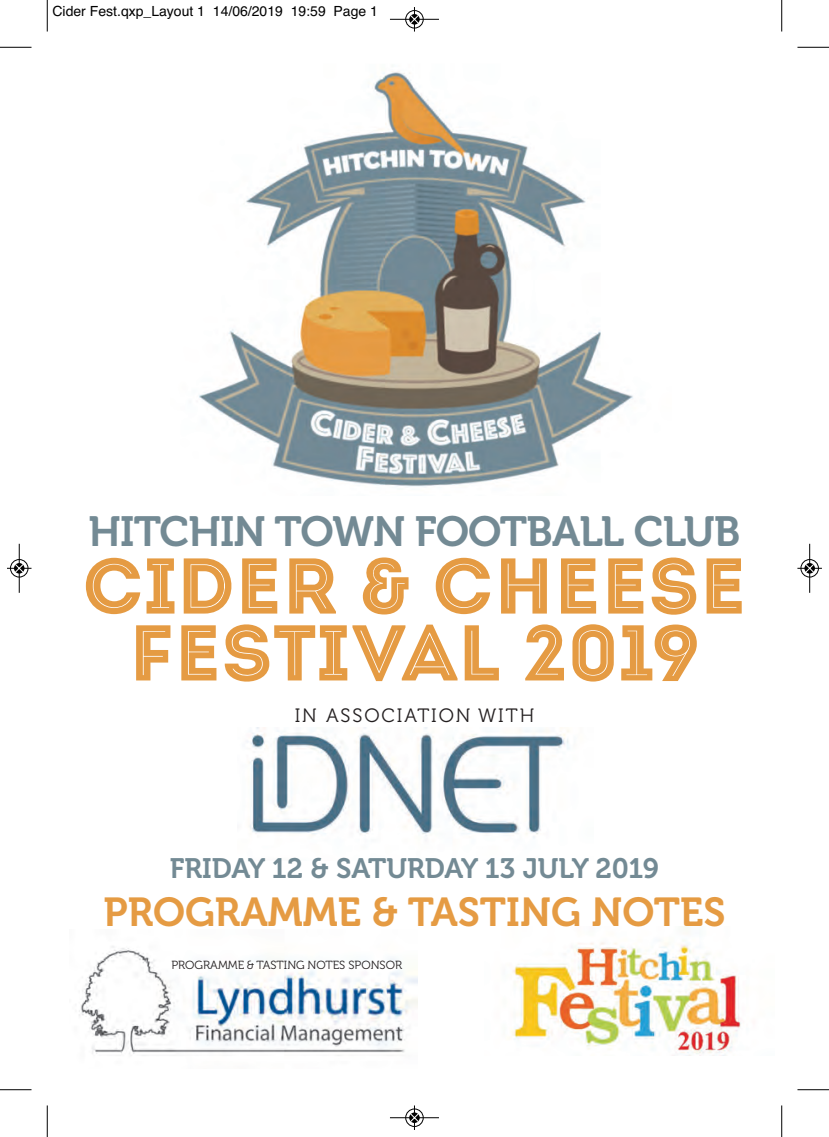
<style>
.page{position:relative;width:829px;height:1137px;background:#fff}
.page>*{position:absolute;margin:0;border:0;box-sizing:border-box;transform-origin:0 0}
.t1{font:78.75px/66.9px "Intro Inline";color:#e59b43;text-align:center}
.t2{font:42px "Museo 700";letter-spacing:-.02em;color:#738a94}
.t3{font:40.25px "Museo 700";color:#e59b43}
.t4{font:28px "Museo 700";color:#738a94}
.t5{font:19.25px "Museo 300";letter-spacing:.1em;color:#231f20}
.t6{font:14px "Helvetica";color:#000}
.t7{font:11.72px "Museo 300";color:#231f20}
</style>
<div class="page">
<img style="left:79px;top:946px;width:339px;height:110px">
<img style="left:511px;top:926px;width:230px;height:128px">
<img style="left:199px;top:71px;width:434px;height:416px">
<img style="left:247px;top:727px;width:322px;height:112px">
<hr style="left:47px;top:0;width:1px;height:32px;background:#000">
<hr style="left:0;top:47px;width:32px;height:1px;background:#000">
<hr style="left:781px;top:0;width:1px;height:32px;background:#000">
<hr style="left:797px;top:47px;width:32px;height:1px;background:#000">
<hr style="left:47px;top:1105px;width:1px;height:31px;background:#000">
<hr style="left:0;top:1089px;width:32px;height:1px;background:#000">
<hr style="left:781px;top:1105px;width:1px;height:31px;background:#000">
<hr style="left:797px;top:1089px;width:32px;height:1px;background:#000">
<div style="left:405px;top:10px;width:19px;height:19px;border:1px solid #fff;border-radius:50%"></div>
<hr style="left:390px;top:19px;width:49px;height:1px;background:#000">
<div style="left:405px;top:10px;width:18px;height:18px;border:1px solid #000;border-radius:50%"></div>
<svg style="left:410px;top:7px;width:9px;height:25px"></svg>
<div style="left:405px;top:1108px;width:19px;height:18px;border:1px solid #fff;border-radius:50%"></div>
<hr style="left:390px;top:1117px;width:49px;height:1px;background:#000">
<div style="left:405px;top:1108px;width:18px;height:18px;border:1px solid #000;border-radius:50%"></div>
<svg style="left:410px;top:1105px;width:9px;height:24px"></svg>
<div style="left:10px;top:559px;width:19px;height:18px;border:1px solid #fff;border-radius:50%"></div>
<hr style="left:19px;top:543px;width:1px;height:49px;background:#000">
<div style="left:10px;top:559px;width:18px;height:18px;border:1px solid #000;border-radius:50%"></div>
<div style="left:14px;top:563px;width:10px;height:10px;background:#000;border-radius:50%"></div>
<svg style="left:7px;top:563px;width:25px;height:9px"></svg>
<div style="left:800px;top:559px;width:19px;height:18px;border:1px solid #fff;border-radius:50%"></div>
<hr style="left:809px;top:543px;width:1px;height:49px;background:#000">
<div style="left:800px;top:559px;width:18px;height:18px;border:1px solid #000;border-radius:50%"></div>
<div style="left:804px;top:563px;width:11px;height:10px;background:#000;border-radius:50%"></div>
<svg style="left:797px;top:563px;width:25px;height:9px"></svg>
<p class="t6" style="left:52px;top:3px;width:327px">Cider Fest.qxp_Layout 1 14/06/2019 19:59 Page 1</p>
<h2 class="t2" style="left:88px;top:516px;width:653px">HITCHIN TOWN FOOTBALL CLUB</h2>
<h1 class="t1" style="left:82px;top:553px;width:666px">CIDER &amp; CHEESE<br>FESTIVAL 2019</h1>
<h3 class="t5" style="left:295px;top:708px;width:241px">IN ASSOCIATION WITH</h3>
<h3 class="t4" style="left:170px;top:858px;width:491px">FRIDAY 12 &amp; SATURDAY 13 JULY 2019</h3>
<h3 class="t3" style="left:103px;top:897px;width:623px">PROGRAMME &amp; TASTING NOTES</h3>
<p class="t7" style="left:171px;top:960px;width:232px">PROGRAMME &amp; TASTING NOTES SPONSOR</p>
</div>
